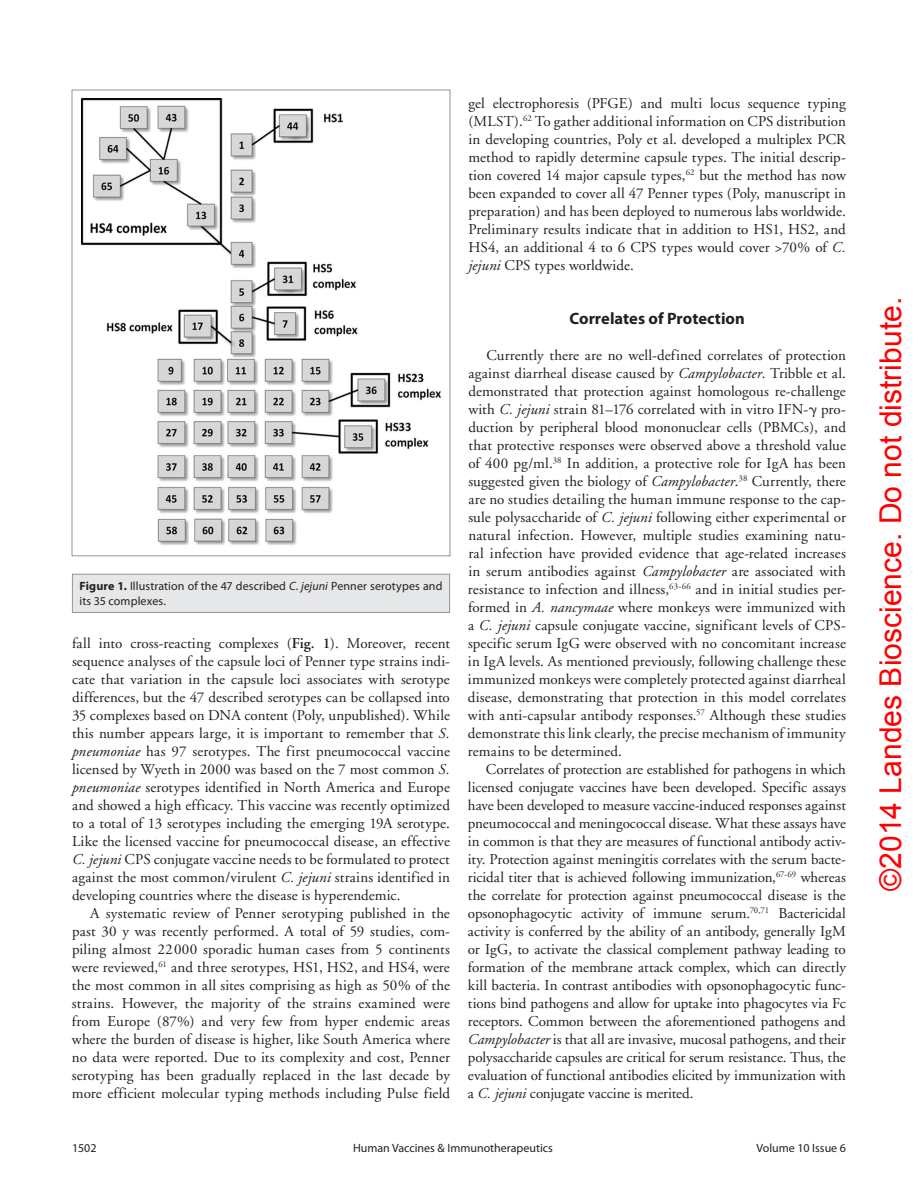
<style>
.page{position:relative;width:918px;height:1188px;background:#fff}
.page>*{position:absolute;margin:0;border:0;box-sizing:border-box;transform-origin:0 0}
.t1{font:30.15px "Arial";color:#f00}
.t2{font:700 16.5px "Myriad Pro";color:#231f20}
.t3{font:15px/18px "Adobe Garamond";letter-spacing:.005em;color:#231f20;text-align:justify}
.t4{font:12px/15px "Myriad Pro";color:#231f20}
.s1{font-weight:700}
.s2{font-style:italic}
.s3{font-weight:600}
.s4{font-family:"Universal Std Greekw Math Pi"}
</style>
<div class="page">
<div style="left:72px;top:574px;width:378px;height:38px;background:#e6e7e9"></div>
<div style="left:72px;top:574px;width:378px;height:39px;border:1px solid #939598"></div>
<img style="left:81px;top:98px;width:360px;height:447px">
<p class="t4" style="left:80px;top:579px;width:364px"><span class="s1">Figure 1.</span> Illustration of the 47 described <span class="s2">C. jejuni</span> Penner serotypes and its 35 complexes.</p>
<p class="t3" style="left:72px;top:635px;width:380px">fall into cross-reacting complexes (<span class="s3">Fig. 1</span>). Moreover, recent sequence analyses of the capsule loci of Penner type strains indi&shy;cate that variation in the capsule loci associates with serotype differences, but the 47 described serotypes can be collapsed into 35 complexes based on DNA content (Poly, unpublished). While this number appears large, it is important to remember that <span class="s2">S. pneumoniae</span> has 97 serotypes. The first pneumococcal vaccine licensed by Wyeth in 2000 was based on the 7 most common <span class="s2">S. pneumoniae</span> serotypes identified in North America and Europe and showed a high efficacy. This vaccine was recently optimized to a total of 13 serotypes including the emerging 19A serotype.<br>Like the licensed vaccine for pneumococcal disease, an effective <span class="s2">C. jejuni</span> CPS conjugate vaccine needs to be formulated to protect against the most common/virulent <span class="s2">C. jejuni</span> strains identified in developing countries where the disease is hyperendemic.</p>
<p class="t3" style="left:72px;top:905px;width:380px;text-indent:18px">A systematic review of Penner serotyping published in the past 30 y was recently performed. A total of 59 studies, com&shy;piling almost 22000 sporadic human cases from 5 continents were reviewed,<sup>61</sup> and three serotypes, HS1, HS2, and HS4, were the most common in all sites comprising as high as 50% of the strains. However, the majority of the strains examined were from Europe (87%) and very few from hyper endemic areas where the burden of disease is higher, like South America where no data were reported. Due to its complexity and cost, Penner serotyping has been gradually replaced in the last decade by more efficient molecular typing methods including Pulse field</p>
<p class="t3" style="left:468px;top:95px;width:379px">gel electrophoresis (PFGE) and multi locus sequence typing (MLST).<sup>62</sup> To gather additional information on CPS distribution in developing countries, Poly et al. developed a multiplex PCR method to rapidly determine capsule types. The initial descrip&shy;tion covered 14 major capsule types,<sup>62</sup> but the method has now been expanded to cover all 47 Penner types (Poly, manuscript in preparation) and has been deployed to numerous labs worldwide.<br>Preliminary results indicate that in addition to HS1, HS2, and HS4, an additional 4 to 6 CPS types would cover &gt;70% of <span class="s2">C. jejuni</span> CPS types worldwide.</p>
<p class="t2" style="left:570px;top:308px;width:177px">Correlates of Protection</p>
<p class="t3" style="left:468px;top:347px;width:380px;text-indent:18px">Currently there are no well-defined correlates of protection against diarrheal disease caused by <span class="s2">Campylobacter</span>. Tribble et al. demonstrated that protection against homologous re-challenge with <span class="s2">C. jejuni</span> strain 81–176 correlated with in vitro IFN-<span class="s4">γ</span> pro&shy;duction by peripheral blood mononuclear cells (PBMCs), and that protective responses were observed above a threshold value of 400 pg/ml.<sup>38</sup> In addition, a protective role for IgA has been suggested given the biology of <span class="s2">Campylobacter</span>.<sup>38</sup> Currently, there are no studies detailing the human immune response to the cap&shy;sule polysaccharide of <span class="s2">C. jejuni</span> following either experimental or natural infection. However, multiple studies examining natu&shy;ral infection have provided evidence that age-related increases in serum antibodies against <span class="s2">Campylobacter</span> are associated with resistance to infection and illness,<sup>63-66</sup> and in initial studies per&shy;formed in <span class="s2">A. nancymaae</span> where monkeys were immunized with a <span class="s2">C. jejuni</span> capsule conjugate vaccine, significant levels of CPS&shy;specific serum IgG were observed with no concomitant increase in IgA levels. As mentioned previously, following challenge these immunized monkeys were completely protected against diarrheal disease, demonstrating that protection in this model correlates with anti-capsular antibody responses.<sup>57</sup> Although these studies demonstrate this link clearly, the precise mechanism of immunity remains to be determined.</p>
<p class="t3" style="left:468px;top:761px;width:380px;text-indent:18px">Correlates of protection are established for pathogens in which licensed conjugate vaccines have been developed. Specific assays have been developed to measure vaccine-induced responses against pneumococcal and meningococcal disease. What these assays have in common is that they are measures of functional antibody activ&shy;ity. Protection against meningitis correlates with the serum bacte&shy;ricidal titer that is achieved following immunization,<sup>67-69</sup> whereas the correlate for protection against pneumococcal disease is the opsonophagocytic activity of immune serum.<sup>70,71</sup> Bactericidal activity is conferred by the ability of an antibody, generally IgM or IgG, to activate the classical complement pathway leading to formation of the membrane attack complex, which can directly kill bacteria. In contrast antibodies with opsonophagocytic func&shy;tions bind pathogens and allow for uptake into phagocytes via Fc receptors. Common between the aforementioned pathogens and <span class="s2">Campylobacter</span> is that all are invasive, mucosal pathogens, and their polysaccharide capsules are critical for serum resistance. Thus, the evaluation of functional antibodies elicited by immunization with a <span class="s2">C. jejuni</span> conjugate vaccine is merited.</p>
<p class="t4" style="left:72px;top:1140px;width:26px">1502</p>
<p class="t4" style="left:353px;top:1140px;width:201px">Human Vaccines &amp; I mmunotherapeutics</p>
<p class="t4" style="left:757px;top:1140px;width:91px">Volume 10 Issue 6</p>
<h1 class="t1" style="left:871px;top:891px;width:595px;rotate:-90deg">©2014 Landes Bioscience. Do not distribute.</h1>
</div>
